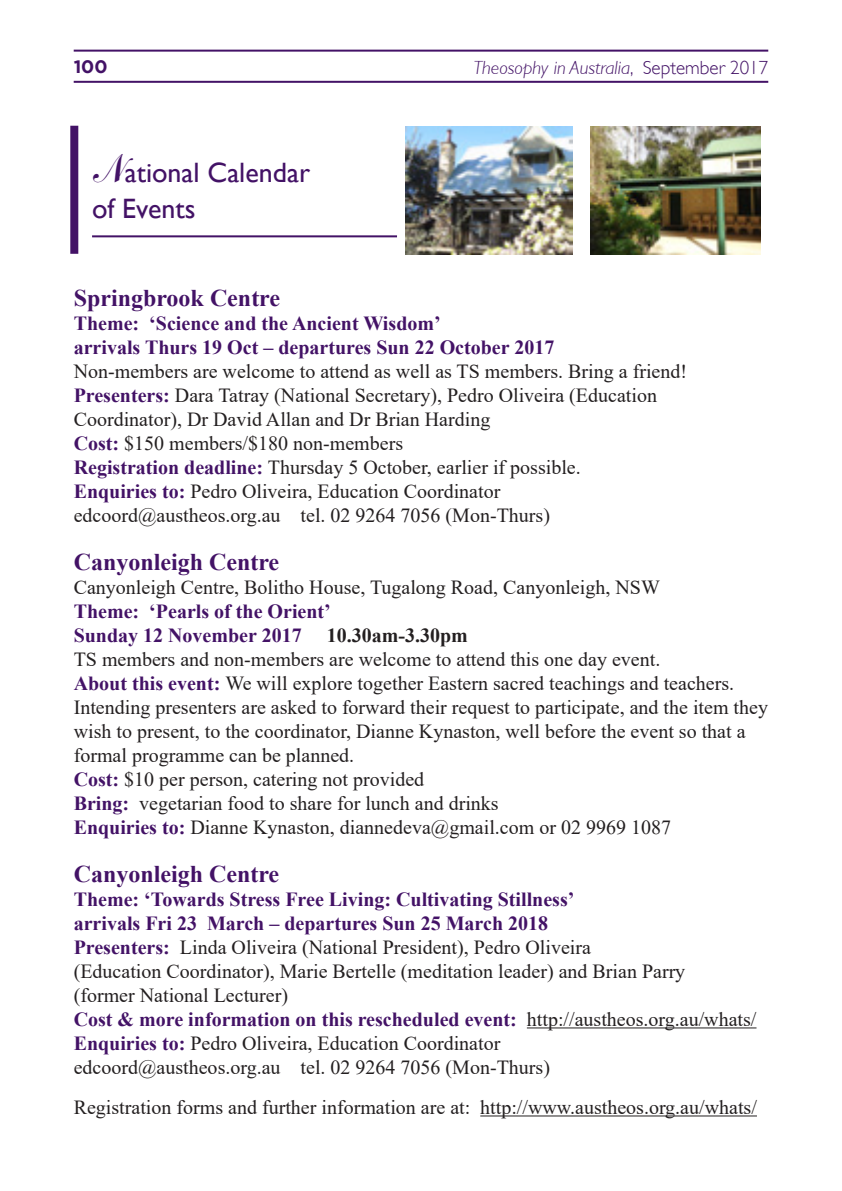
<style>
.page{position:relative;width:842px;height:1191px;background:#fff}
.page>*{position:absolute;margin:0;border:0;box-sizing:border-box;transform-origin:0 0}
.t1{font:28px/36px "Gill Sans";color:#431266}
.t2{font:700 24px "Times New Roman";color:#431266}
.t3{font:20px/24px "Times New Roman";color:#231f20}
.t4{font:700 20px/24px "Times New Roman";color:#431266}
.t5{font:700 20px "Times New Roman";color:#231f20}
.t6{font:italic 300 19px "Gill Sans";color:#431266}
.t7{font:700 18px "Gotham";color:#431266}
.s1{font-style:normal}
.s2{font-family:"Commercial Script Plain";font-size:40px}
.s3{font-weight:700;color:#431266}
</style>
<div class="page">
<hr style="left:74px;top:50px;width:694px;height:2px;background:#431266">
<hr style="left:74px;top:81px;width:694px;height:2px;background:#431266">
<hr style="left:527px;top:1027px;width:229px;height:1px;background:#231f20">
<hr style="left:480px;top:1115px;width:277px;height:1px;background:#231f20">
<div style="left:70px;top:126px;width:8px;height:128px;background:#431266"></div>
<hr style="left:92px;top:235px;width:305px;height:2px;background:#431266">
<img style="left:591px;top:126px;width:169px;height:128px">
<img style="left:405px;top:126px;width:167px;height:128px">
<p class="t7" style="left:74px;top:56px;width:35px">100</p>
<p class="t6" style="left:473px;top:57px;width:296px">Theosophy in Australia<span class="s1">, September 2017</span></p>
<h1 class="t1" style="left:92px;top:155px;width:220px"><span class="s2">N</span>ational Calendar of Events</h1>
<p class="t2" style="left:74px;top:280px;width:208px">Springbrook Centre</p>
<p class="t4" style="left:74px;top:310px;width:482px">Theme: ‘Science and the Ancient Wisdom’<br>arrivals Thurs 19 Oct – departures Sun 22 October 2017</p>
<p class="t3" style="left:74px;top:358px;width:615px">Non-members are welcome to attend as well as TS members. Bring a friend!<br><span class="s3">Presenters:</span> Dara Tatray (National Secretary), Pedro Oliveira (Education Coordinator), Dr David Allan and Dr Brian Harding<br><span class="s3">Cost:</span> $150 members/$180 non-members<br><span class="s3">Registration deadline:</span> Thursday 5 October, earlier if possible.<br><span class="s3">Enquiries to:</span> Pedro Oliveira, Education Coordinator edcoord@austheos.org.au tel. 02 9264 7056 (Mon-Thurs)</p>
<p class="t2" style="left:74px;top:544px;width:207px">Canyonleigh Centre</p>
<p class="t3" style="left:74px;top:574px;width:588px">Canyonleigh Centre, Bolitho House, Tugalong Road, Canyonleigh, NSW</p>
<p class="t4" style="left:74px;top:598px;width:259px">Theme: ‘Pearls of the Orient’<br>Sunday 12 November 2017</p>
<p class="t5" style="left:327px;top:620px;width:143px">10.30am-3.30pm</p>
<p class="t3" style="left:74px;top:646px;width:696px">TS members and non-members are welcome to attend this one day event.<br><span class="s3">About this event:</span> We will explore together Eastern sacred teachings and teachers.<br>Intending presenters are asked to forward their request to participate, and the item they wish to present, to the coordinator, Dianne Kynaston, well before the event so that a formal programme can be planned.<br><span class="s3">Cost:</span> $10 per person, catering not provided<br><span class="s3">Bring:</span> vegetarian food to share for lunch and drinks<br><span class="s3">Enquiries to:</span> Dianne Kynaston, diannedeva@gmail.com or 02 9969 1087</p>
<p class="t2" style="left:74px;top:856px;width:207px">Canyonleigh Centre</p>
<p class="t3" style="left:74px;top:886px;width:684px"><span class="s3">Theme: ‘Towards Stress Free Living: Cultivating Stillness’<br>arrivals Fri 23 March – departures Sun 25 March 2018<br>Presenters:</span> Linda Oliveira (National President), Pedro Oliveira<br>(Education Coordinator), Marie Bertelle (meditation leader) and Brian Parry<br>(former National Lecturer)<br><span class="s3">Cost &amp; more information on this rescheduled event:</span> http://austheos.org.au/whats/ <span class="s3">Enquiries to:</span> Pedro Oliveira, Education Coordinator<br>edcoord@austheos.org.au tel. 02 9264 7056 (Mon-Thurs)</p>
<p class="t3" style="left:74px;top:1094px;width:685px">Registration forms and further information are at: http://www.austheos.org.au/whats/</p>
</div>
